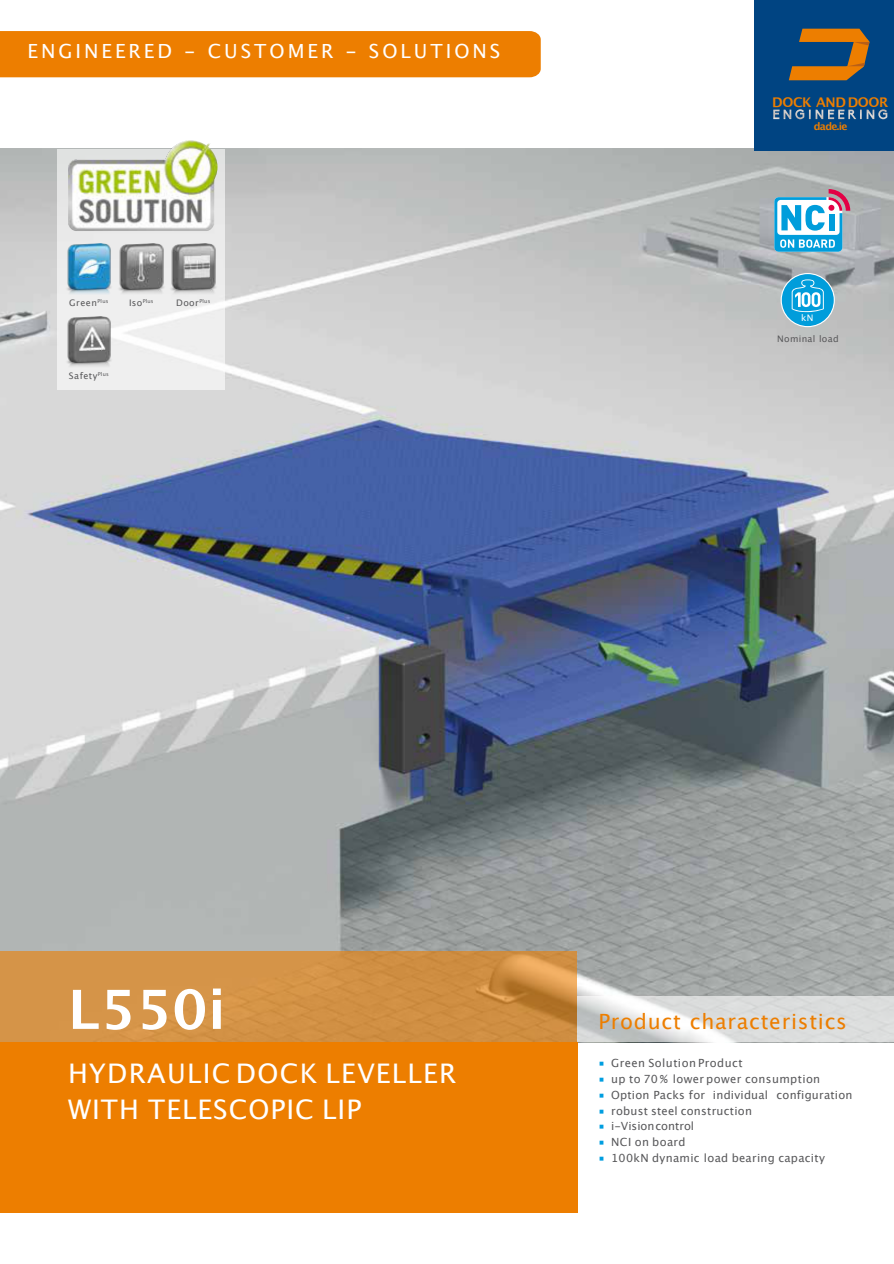
<style>
.page{position:relative;width:894px;height:1264px;background:#fff}
.page>*{position:absolute;margin:0;border:0;box-sizing:border-box;transform-origin:0 0}
.t1{font:700 54px "Lucida Grande";letter-spacing:.005em;color:#fff}
.t2{font:27px/36px "Lucida Grande";letter-spacing:.045em;color:#fff}
.t3{font:21px "Lucida Grande";letter-spacing:.035em;color:#ed7e00}
.t4{font:19.5px "Lucida Grande";letter-spacing:.155em;color:#fff}
.t5{font:700 13.35px "Lucida Grande";letter-spacing:-.025em;color:#ed7e00}
.t6{font:11.25px "Lucida Grande";letter-spacing:.025em;color:#58585a}
.t7{font:11.25px "Lucida Grande";color:#58585a}
.t8{font:700 10.35px "Lucida Grande";letter-spacing:-.06em;color:#ed7e00}
.t9{font:9px "Lucida Grande";letter-spacing:.045em;color:#58585a}
.t10{font:9px "Lucida Grande";color:#fff}
.t11{font:5.25px "Lucida Grande";color:#58585a}
.s1{font-size:9px}
.s2{color:#009ee0}
</style>
<div class="page">
<img style="left:0;top:149px;width:893px;height:847px">
<svg style="left:0;top:951px;width:577px;height:91px;background:#d29145"></svg>
<div style="left:0;top:1042px;width:577px;height:170px;background:#ed7e00"></div>
<div style="left:57px;top:149px;width:168px;height:241px;background:linear-gradient(to bottom,#e2e3e2,#f5f4f5)"></div>
<img style="left:68px;top:140px;width:149px;height:91px">
<svg style="left:774px;top:189px;width:76px;height:63px"></svg>
<img style="left:62px;top:243px;width:52px;height:59px">
<img style="left:62px;top:317px;width:54px;height:58px">
<img style="left:168px;top:243px;width:52px;height:59px">
<img style="left:114px;top:243px;width:54px;height:59px">
<div style="left:781px;top:273px;width:53px;height:54px;background:#009ddb;border-radius:50%"></div>
<div style="left:780px;top:273px;width:54px;height:54px;border:1px solid #fff;border-radius:50%"></div>
<svg style="left:791px;top:279px;width:32px;height:34px"></svg>
<svg style="left:577px;top:996px;width:316px;height:46px;background:#dcdddd"></svg>
<div style="left:754px;top:0;width:139px;height:150px;background:#004482"></div>
<svg style="left:773px;top:109px;width:114px;height:10px"></svg>
<svg style="left:789px;top:29px;width:80px;height:51px"></svg>
<div style="left:0;top:31px;width:540px;height:46px;background:#ed7e00"></div>
<h3 class="t4" style="left:27px;top:43px;width:474px">ENGINEERED - CUSTOMER - SOLUTIONS</h3>
<p class="t9" style="left:69px;top:299px;width:41px">Green<sup>Plus</sup></p>
<p class="t11" style="left:129px;top:299px;width:26px"><span class="s1">Iso</span>Plus</p>
<p class="t9" style="left:176px;top:299px;width:36px">Door<sup>Plus</sup></p>
<p class="t9" style="left:69px;top:372px;width:41px">Safety<sup>Plus</sup></p>
<p class="t5" style="left:772px;top:96px;width:118px">DOCK ANDDOOR</p>
<p class="t8" style="left:813px;top:122px;width:35px">dade.ie</p>
<p class="t10" style="left:801px;top:314px;width:14px">kN</p>
<p class="t9" style="left:777px;top:335px;width:63px">Nominal load</p>
<h1 class="t1" style="left:68px;top:986px;width:159px">L550i</h1>
<h3 class="t3" style="left:598px;top:1012px;width:250px">Product characteristics</h3>
<h2 class="t2" style="left:68px;top:1057px;width:390px">HYDRAULIC DOCK LEVELLER<br>WITH TELESCOPIC LIP</h2>
<p class="t6" style="left:598px;top:1058px;width:146px"><span class="s2">■</span> Green Solution Product</p>
<p class="t6" style="left:598px;top:1074px;width:223px"><span class="s2">■</span> up to 70 % lower power consumption</p>
<p class="t6" style="left:598px;top:1090px;width:255px"><span class="s2">■</span> Option Packs for individual configuration</p>
<p class="t6" style="left:598px;top:1106px;width:155px"><span class="s2">■</span> robust steel construction</p>
<p class="t7" style="left:598px;top:1121px;width:97px"><span class="s2">■</span> i-Visioncontrol</p>
<p class="t6" style="left:598px;top:1137px;width:89px"><span class="s2">■</span> NCI on board</p>
<p class="t6" style="left:598px;top:1153px;width:228px"><span class="s2">■</span> 100kN dynamic load bearing capacity</p>
</div>
